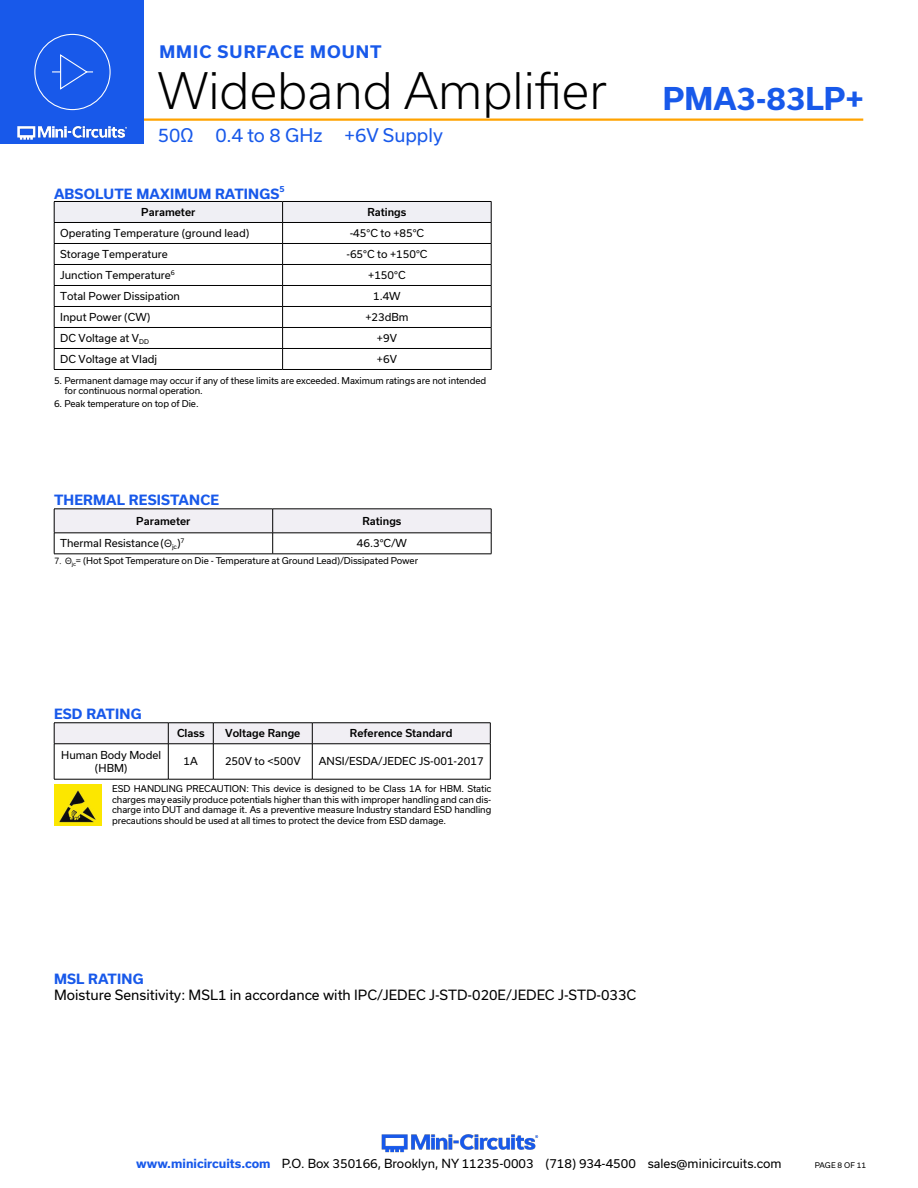
<style>
.page{position:relative;width:918px;height:1188px;background:#fff}
.page>*{position:absolute;margin:0;border:0;box-sizing:border-box;transform-origin:0 0}
.t1{font:300 48px "Usual";color:#000}
.t2{font:700 30px "Usual";color:#1859ea}
.t3{font:18px "Usual";color:#1859ea}
.t4{font:700 16.5px "Usual";letter-spacing:.065em;color:#1859ea}
.Regular_Copy{font:13.5px "Usual";color:#000}
.Blue_Headers{font:700 13.5px "Usual";letter-spacing:.015em;color:#1859ea}
.t5{font:12px "Usual";color:#000}
.Table_Body_Left_Just{font:10.5px/12.6px "Usual";color:#000;text-align:center}
.Table_Body_Center{font:10.5px "Usual";color:#000}
.Table_Header_Center{font:500 10.5px "Usual";color:#000}
.Notes{font:9px/10.8px "Usual";letter-spacing:-.01em;color:#000;text-align:justify}
.Blue_Headers-2{font:700 8.1px "Usual";color:#1859ea}
.t6{font:7.5px "Usual";color:#000}
.s1{font-weight:700;color:#1859ea}
</style>
<div class="page">
<img style="left:381px;top:1134px;width:158px;height:19px">
<hr style="left:130px;top:118px;width:733px;height:3px;background:#ffa300">
<div style="left:0;top:0;width:144px;height:144px;background:#1859ea"></div>
<img style="left:17px;top:120px;width:128px;height:20px">
<div style="left:34px;top:34px;width:77px;height:76px;border:1px solid #fff;border-radius:50%"></div>
<svg style="left:52px;top:54px;width:41px;height:36px"></svg>
<svg style="left:54px;top:723px;width:437px;height:21px"></svg>
<hr style="left:54px;top:744px;width:114px;height:1px;background:#000">
<hr style="left:54px;top:744px;width:1px;height:35px;background:#000">
<hr style="left:168px;top:744px;width:45px;height:1px;background:#000">
<hr style="left:168px;top:744px;width:1px;height:35px;background:#000">
<hr style="left:213px;top:744px;width:99px;height:1px;background:#000">
<hr style="left:213px;top:744px;width:1px;height:35px;background:#000">
<hr style="left:312px;top:744px;width:178px;height:1px;background:#000">
<hr style="left:312px;top:744px;width:1px;height:35px;background:#000">
<hr style="left:490px;top:744px;width:1px;height:35px;background:#000">
<hr style="left:54px;top:779px;width:114px;height:1px;background:#000">
<hr style="left:168px;top:779px;width:45px;height:1px;background:#000">
<hr style="left:213px;top:779px;width:99px;height:1px;background:#000">
<hr style="left:312px;top:779px;width:178px;height:1px;background:#000">
<img style="left:54px;top:785px;width:47px;height:40px">
<svg style="left:54px;top:201px;width:438px;height:168px"></svg>
<hr style="left:54px;top:369px;width:229px;height:1px;background:#000">
<hr style="left:283px;top:369px;width:208px;height:1px;background:#000">
<svg style="left:54px;top:509px;width:438px;height:46px"></svg>
<h3 class="t4" style="left:159px;top:42px;width:224px">MMIC SURFACE MOUNT</h3>
<h1 class="t1" style="left:158px;top:63px;width:451px">Wideband Amplifier</h1>
<h3 class="t3" style="left:158px;top:125px;width:287px">50Ω 0.4 to 8 GHz +6V Supply</h3>
<p class="Blue_Headers" style="left:54px;top:186px;width:227px">ABSOLUTE MAXIMUM RATINGS</p>
<p class="Blue_Headers-2" style="left:280px;top:184px;width:7px">5</p>
<p class="Table_Header_Center" style="left:141px;top:206px;width:56px">Parameter</p>
<p class="Table_Header_Center" style="left:367px;top:206px;width:41px">Ratings</p>
<p class="Table_Body_Left_Just" style="left:60px;top:227px;width:191px">Operating Temperature (ground lead)</p>
<p class="Table_Body_Center" style="left:350px;top:227px;width:76px">-45°C to +85°C</p>
<p class="Table_Body_Left_Just" style="left:60px;top:248px;width:109px">Storage Temperature</p>
<p class="Table_Body_Center" style="left:346px;top:248px;width:83px">-65°C to +150°C</p>
<p class="Table_Body_Left_Just" style="left:60px;top:269px;width:116px">Junction Temperature<sup>6</sup></p>
<p class="Table_Body_Center" style="left:368px;top:269px;width:39px">+150°C</p>
<p class="Table_Body_Left_Just" style="left:60px;top:290px;width:121px">Total Power Dissipation</p>
<p class="Table_Body_Center" style="left:373px;top:290px;width:29px">1.4W</p>
<p class="Table_Body_Left_Just" style="left:60px;top:311px;width:92px">Input Power (CW)</p>
<p class="Table_Body_Center" style="left:365px;top:311px;width:45px">+23dBm</p>
<p class="Table_Body_Left_Just" style="left:60px;top:332px;width:90px">DC Voltage at V<sub>DD</sub></p>
<p class="Table_Body_Center" style="left:377px;top:332px;width:21px">+9V</p>
<p class="Table_Body_Left_Just" style="left:60px;top:353px;width:99px">DC Voltage at VIadj</p>
<p class="Table_Body_Center" style="left:377px;top:353px;width:21px">+6V</p>
<p class="Notes" style="left:64px;top:375px;width:423px;text-indent:-10px">5. Permanent damage may occur if any of these limits are exceeded. Maximum ratings are not intended for continuous normal operation.</p>
<p class="Notes" style="left:54px;top:398px;width:146px">6. Peak temperature on top of Die.</p>
<p class="Blue_Headers" style="left:54px;top:492px;width:167px">THERMAL RESISTANCE</p>
<p class="Table_Header_Center" style="left:136px;top:515px;width:56px">Parameter</p>
<p class="Table_Header_Center" style="left:362px;top:515px;width:41px">Ratings</p>
<p class="Table_Body_Left_Just" style="left:60px;top:537px;width:126px">Thermal Resistance ( <sub>jc</sub>)<sup>7</sup></p>
<p class="Table_Body_Center" style="left:357px;top:537px;width:52px">46.3°C/W</p>
<p class="Notes" style="left:72px;top:556px;width:348px"><sub>jc</sub>= (Hot Spot Temperature on Die - Temperature at Ground Lead)/Dissipated Power</p>
<p class="Blue_Headers" style="left:54px;top:706px;width:89px">ESD RATING</p>
<p class="Table_Header_Center" style="left:177px;top:727px;width:29px">Class</p>
<p class="Table_Header_Center" style="left:225px;top:727px;width:77px">Voltage Range</p>
<p class="Table_Header_Center" style="left:350px;top:727px;width:104px">Reference Standard</p>
<p class="Table_Body_Left_Just" style="left:61px;top:749px;width:101px">Human Body Model (HBM)</p>
<p class="Table_Body_Center" style="left:184px;top:755px;width:16px">1A</p>
<p class="Table_Body_Center" style="left:225px;top:755px;width:77px">250V to &lt;500V</p>
<p class="Table_Body_Center" style="left:319px;top:755px;width:166px">ANSI/ESDA/JEDEC JS-001-2017</p>
<p class="Notes" style="left:112px;top:783px;width:381px">ESD HANDLING PRECAUTION: This device is designed to be Class 1A for HBM. Static charges may easily produce potentials higher than this with improper handling and can dis&shy;charge into DUT and damage it. As a preventive measure Industry standard ESD handling precautions should be used at all times to protect the device from ESD damage.</p>
<h2 class="t2" style="left:663px;top:82px;width:203px">PMA3-83LP+</h2>
<p class="Blue_Headers" style="left:54px;top:971px;width:91px">MSL RATING</p>
<p class="Regular_Copy" style="left:54px;top:987px;width:584px">Moisture Sensitivity: MSL1 in accordance with IPC/JEDEC J-STD-020E/JEDEC J-STD-033C</p>
<h3 class="t5" style="left:136px;top:1157px;width:647px"><span class="s1">www.minicircuits.com</span> P.O. Box 350166, Brooklyn, NY 11235-0003 (718) 934-4500 sales@minicircuits.com</h3>
<p class="t6" style="left:815px;top:1161px;width:53px">PAGE 8 OF 11</p>
</div>
